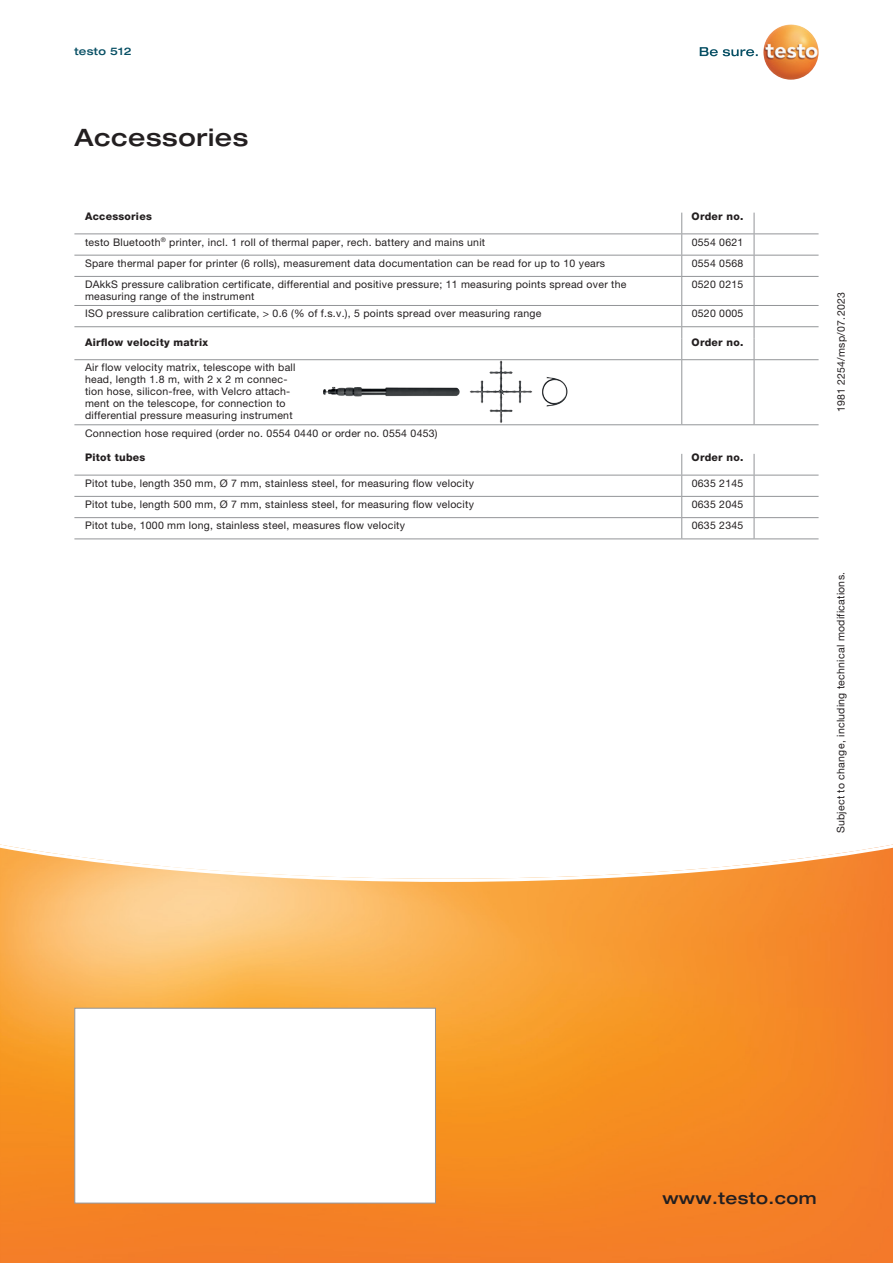
<style>
.page{position:relative;width:893px;height:1263px;background:#fff}
.page>*{position:absolute;margin:0;border:0;box-sizing:border-box;transform-origin:0 0}
.t1{font:500 expanded 24px "Helvetica Neue LTW1 G";letter-spacing:.025em;color:#231f20}
.t2{font:500 expanded 16.5px "Helvetica Neue LTW1 G";letter-spacing:.025em;color:#231f20}
.t3{font:10.5px/12px "Helvetica Neue LTW1 G";letter-spacing:.025em;color:#231f20}
.t4{font:800 10.5px "Helvetica Neue LTW1 G";letter-spacing:.025em;color:#231f20}
.t5{font:500 expanded 10.5px "Helvetica Neue LTW1 G";letter-spacing:.025em;color:#074f64}
</style>
<div class="page">
<svg style="left:700px;top:47px;width:58px;height:9px"></svg>
<img style="left:763px;top:24px;width:56px;height:56px;border-radius:28px">
<svg style="left:0;top:844px;width:893px;height:419px;background:#f79e46"></svg>
<div style="left:74px;top:1008px;width:362px;height:195px;background:#fff;border:1px solid #939598"></div>
<hr style="left:74px;top:233px;width:608px;height:1px;background:#939598">
<hr style="left:682px;top:233px;width:72px;height:1px;background:#939598">
<hr style="left:754px;top:233px;width:65px;height:1px;background:#939598">
<hr style="left:74px;top:255px;width:608px;height:1px;background:#939598">
<hr style="left:682px;top:255px;width:72px;height:1px;background:#939598">
<hr style="left:754px;top:255px;width:65px;height:1px;background:#939598">
<hr style="left:74px;top:276px;width:608px;height:1px;background:#939598">
<hr style="left:682px;top:276px;width:72px;height:1px;background:#939598">
<hr style="left:754px;top:276px;width:65px;height:1px;background:#939598">
<hr style="left:74px;top:305px;width:608px;height:1px;background:#939598">
<hr style="left:682px;top:305px;width:72px;height:1px;background:#939598">
<hr style="left:754px;top:305px;width:65px;height:1px;background:#939598">
<hr style="left:74px;top:326px;width:608px;height:1px;background:#939598">
<hr style="left:682px;top:326px;width:72px;height:1px;background:#939598">
<hr style="left:754px;top:326px;width:65px;height:1px;background:#939598">
<hr style="left:74px;top:359px;width:608px;height:1px;background:#939598">
<hr style="left:682px;top:359px;width:72px;height:1px;background:#939598">
<hr style="left:754px;top:359px;width:65px;height:1px;background:#939598">
<hr style="left:74px;top:475px;width:608px;height:1px;background:#939598">
<hr style="left:682px;top:475px;width:72px;height:1px;background:#939598">
<hr style="left:754px;top:475px;width:65px;height:1px;background:#939598">
<hr style="left:74px;top:496px;width:608px;height:1px;background:#939598">
<hr style="left:682px;top:496px;width:72px;height:1px;background:#939598">
<hr style="left:754px;top:496px;width:65px;height:1px;background:#939598">
<hr style="left:74px;top:517px;width:608px;height:1px;background:#939598">
<hr style="left:682px;top:517px;width:72px;height:1px;background:#939598">
<hr style="left:754px;top:517px;width:65px;height:1px;background:#939598">
<hr style="left:74px;top:538px;width:608px;height:1px;background:#939598">
<hr style="left:682px;top:538px;width:72px;height:1px;background:#939598">
<hr style="left:754px;top:538px;width:65px;height:1px;background:#939598">
<svg style="left:681px;top:213px;width:1px;height:146px"></svg>
<svg style="left:754px;top:213px;width:1px;height:146px"></svg>
<hr style="left:681px;top:360px;width:1px;height:64px;background:#939598">
<hr style="left:754px;top:360px;width:1px;height:64px;background:#939598">
<svg style="left:681px;top:454px;width:1px;height:84px"></svg>
<svg style="left:754px;top:454px;width:1px;height:84px"></svg>
<hr style="left:74px;top:424px;width:608px;height:1px;background:#939598">
<hr style="left:682px;top:424px;width:72px;height:1px;background:#939598">
<hr style="left:754px;top:424px;width:65px;height:1px;background:#939598">
<img style="left:486px;top:360px;width:15px;height:31px">
<img style="left:323px;top:387px;width:28px;height:9px">
<p class="t5" style="left:74px;top:44px;width:59px">testo 512</p>
<h1 class="t1" style="left:74px;top:122px;width:175px">Accessories</h1>
<p class="t4" style="left:85px;top:210px;width:68px">Accessories</p>
<p class="t4" style="left:692px;top:210px;width:53px">Order no.</p>
<p class="t3" style="left:85px;top:236px;width:402px">testo Bluetooth<sup>®</sup> printer, incl. 1 roll of thermal paper, rech. battery and mains unit</p>
<p class="t3" style="left:692px;top:236px;width:53px">0554 0621</p>
<p class="t3" style="left:85px;top:257px;width:522px">Spare thermal paper for printer (6 rolls), measurement data documentation can be read for up to 10 years</p>
<p class="t3" style="left:692px;top:257px;width:53px">0554 0568</p>
<p class="t3" style="left:85px;top:278px;width:543px">DAkkS pressure calibration certificate, differential and positive pressure; 11 measuring points spread over the measuring range of the instrument</p>
<p class="t3" style="left:692px;top:278px;width:53px">0520 0215</p>
<p class="t3" style="left:85px;top:307px;width:458px">ISO pressure calibration certificate, &gt; 0.6 (% of f.s.v.), 5 points spread over measuring range</p>
<p class="t3" style="left:692px;top:307px;width:53px">0520 0005</p>
<p class="t4" style="left:85px;top:336px;width:125px">Airflow velocity matrix</p>
<p class="t4" style="left:692px;top:336px;width:53px">Order no.</p>
<p class="t3" style="left:85px;top:362px;width:212px">Air flow velocity matrix, telescope with ball head, length 1.8 m, with 2 x 2 m connec&shy;tion hose, silicon-free, with Velcro attach&shy;ment on the telescope, for connection to differential pressure measuring instrument</p>
<p class="t3" style="left:85px;top:427px;width:354px">Connection hose required (order no. 0554 0440 or order no. 0554 0453)</p>
<p class="t4" style="left:85px;top:451px;width:62px">Pitot tubes</p>
<p class="t4" style="left:692px;top:451px;width:53px">Order no.</p>
<p class="t3" style="left:85px;top:477px;width:390px">Pitot tube, length 350 mm, Ø 7 mm, stainless steel, for measuring flow velocity</p>
<p class="t3" style="left:692px;top:477px;width:53px">0635 2145</p>
<p class="t3" style="left:85px;top:498px;width:390px">Pitot tube, length 500 mm, Ø 7 mm, stainless steel, for measuring flow velocity</p>
<p class="t3" style="left:692px;top:498px;width:53px">0635 2045</p>
<p class="t3" style="left:85px;top:520px;width:322px">Pitot tube, 1000 mm long, stainless steel, measures flow velocity</p>
<p class="t3" style="left:692px;top:520px;width:53px">0635 2345</p>
<p class="t3" style="left:835px;top:332px;width:48px;rotate:-90deg">I/01.2019</p>
<p class="t3" style="left:835px;top:412px;width:122px;rotate:-90deg">1981 2254/msp/07.2023</p>
<p class="t3" style="left:835px;top:833px;width:263px;rotate:-90deg">Subject to change, including technical modifications.</p>
<h2 class="t2" style="left:662px;top:1187px;width:156px">www.testo.com</h2>
</div>
